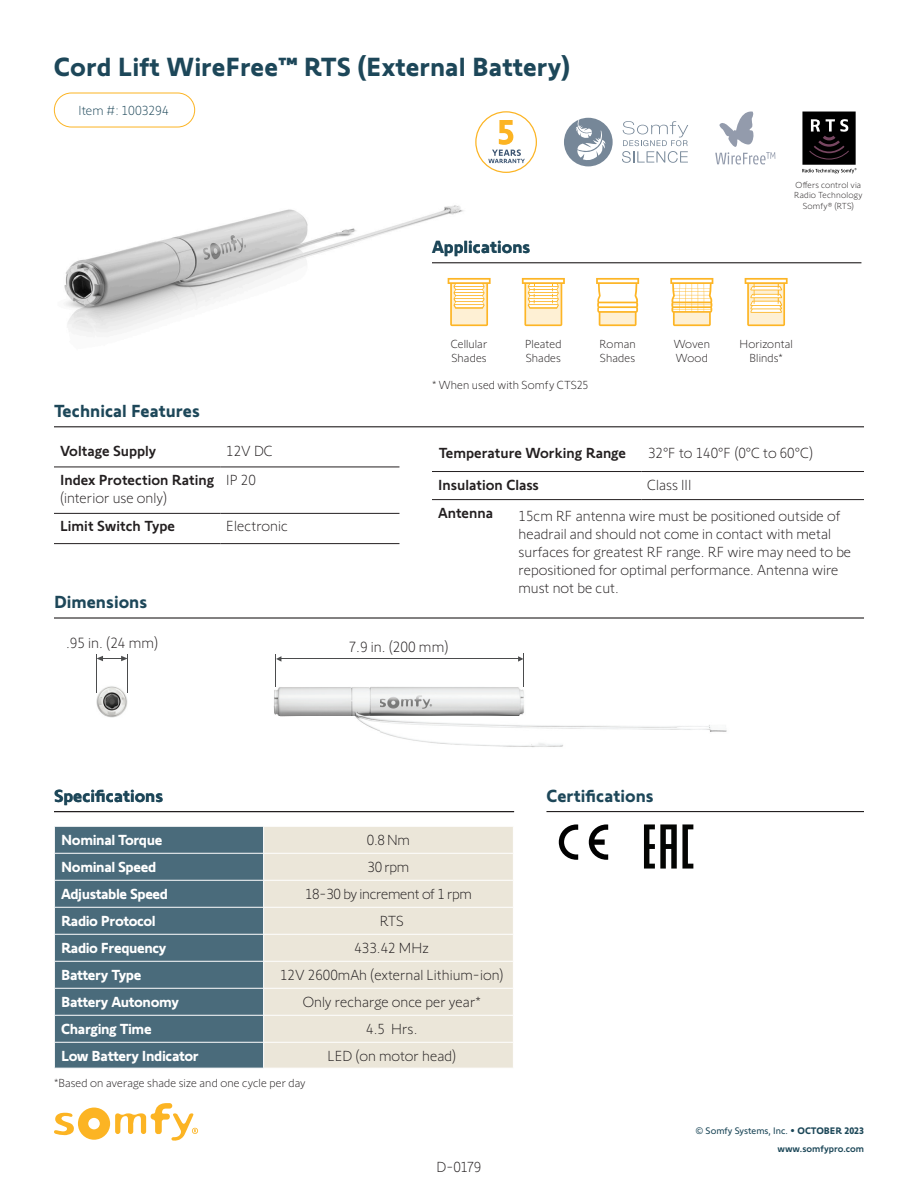
<style>
.page{position:relative;width:918px;height:1188px;background:#fff}
.page>*{position:absolute;margin:0;border:0;box-sizing:border-box;transform-origin:0 0}
.t1{font:700 27px "Somfy Sans";color:#1d4759}
.t2{font:700 18px "Somfy Sans";color:#1d4759}
.t3{font:300 15.15px "Somfy Sans";color:#231f20}
.Page_descriptions{font:300 15px/18px "Somfy Sans";color:#231f20}
.Page_descriptions-2{font:700 15px "Somfy Sans";letter-spacing:-.025em;color:#fff}
.Page_descriptions-3{font:500 15px "Somfy Sans";color:#231f20}
.Page_descriptions-4{font:300 15px "Somfy Sans";letter-spacing:-.025em;color:#231f20}
.TOC_listings{font:300 15px "Somfy Sans";color:#231f20}
.t4{font:300 13.5px "Somfy Sans";color:#1d4759}
.t5{font:300 12px/14.4px "Somfy Sans";letter-spacing:.005em;color:#231f20}
.t6{font:9.75px/18px "Somfy Sans";color:#1c4758;text-align:right}
.t7{font:300 9px/10.8px "Somfy Sans";letter-spacing:.015em;color:#231f20;text-align:center}
.s1{font-weight:700}
.s2{font-weight:500}
</style>
<div class="page">
<svg style="left:54px;top:1103px;width:144px;height:38px"></svg>
<img style="left:64px;top:205px;width:411px;height:129px">
<hr style="left:432px;top:262px;width:429px;height:1px;background:#231f20">
<img style="left:273px;top:687px;width:454px;height:60px">
<img style="left:96px;top:686px;width:32px;height:31px">
<hr style="left:523px;top:653px;width:1px;height:34px;background:#4b4c4d">
<svg style="left:518px;top:656px;width:5px;height:6px"></svg>
<hr style="left:279px;top:659px;width:239px;height:1px;background:#4b4c4d">
<svg style="left:276px;top:656px;width:5px;height:6px"></svg>
<hr style="left:275px;top:655px;width:1px;height:32px;background:#4b4c4d">
<hr style="left:96px;top:654px;width:1px;height:39px;background:#4b4c4d">
<hr style="left:128px;top:654px;width:1px;height:39px;background:#4b4c4d">
<svg style="left:97px;top:656px;width:31px;height:5px"></svg>
<hr style="left:54px;top:617px;width:810px;height:2px;background:#231f20">
<hr style="left:54px;top:426px;width:810px;height:1px;background:#231f20">
<div style="left:54px;top:93px;width:141px;height:34px;border:1px solid #fcb423;border-radius:17px"></div>
<svg style="left:448px;top:278px;width:43px;height:48px"></svg>
<svg style="left:522px;top:278px;width:43px;height:48px"></svg>
<svg style="left:596px;top:278px;width:43px;height:48px"></svg>
<svg style="left:670px;top:278px;width:43px;height:48px"></svg>
<svg style="left:745px;top:278px;width:43px;height:48px"></svg>
<hr style="left:54px;top:467px;width:166px;height:1px;background:#231f20">
<hr style="left:220px;top:467px;width:179px;height:1px;background:#231f20">
<hr style="left:54px;top:513px;width:166px;height:1px;background:#231f20">
<hr style="left:220px;top:513px;width:179px;height:1px;background:#231f20">
<hr style="left:54px;top:543px;width:166px;height:1px;background:#231f20">
<hr style="left:220px;top:543px;width:179px;height:1px;background:#231f20">
<hr style="left:432px;top:471px;width:209px;height:1px;background:#231f20">
<hr style="left:641px;top:471px;width:223px;height:1px;background:#231f20">
<hr style="left:432px;top:499px;width:209px;height:1px;background:#231f20">
<hr style="left:641px;top:499px;width:223px;height:1px;background:#231f20">
<div style="left:564px;top:118px;width:49px;height:48px;background:#768798;border-radius:50%"></div>
<svg style="left:576px;top:119px;width:29px;height:43px"></svg>
<svg style="left:622px;top:121px;width:66px;height:42px"></svg>
<svg style="left:475px;top:111px;width:62px;height:62px"></svg>
<div style="left:802px;top:112px;width:54px;height:53px;background:#000"></div>
<svg style="left:809px;top:119px;width:40px;height:41px"></svg>
<svg style="left:802px;top:168px;width:54px;height:5px"></svg>
<svg style="left:715px;top:112px;width:60px;height:53px"></svg>
<hr style="left:546px;top:811px;width:318px;height:1px;background:#231f20">
<svg style="left:644px;top:824px;width:49px;height:45px"></svg>
<svg style="left:559px;top:824px;width:49px;height:36px"></svg>
<div style="left:55px;top:827px;width:208px;height:241px;background:#4a6b7b"></div>
<div style="left:264px;top:827px;width:249px;height:241px;background:#ebe6d9"></div>
<hr style="left:54px;top:853px;width:210px;height:1px;background:#fff">
<hr style="left:54px;top:880px;width:210px;height:1px;background:#fff">
<hr style="left:54px;top:907px;width:210px;height:1px;background:#fff">
<hr style="left:54px;top:934px;width:210px;height:1px;background:#fff">
<hr style="left:54px;top:961px;width:210px;height:1px;background:#fff">
<hr style="left:54px;top:988px;width:210px;height:1px;background:#fff">
<hr style="left:54px;top:1015px;width:210px;height:1px;background:#fff">
<hr style="left:54px;top:1042px;width:210px;height:1px;background:#fff">
<svg style="left:54px;top:827px;width:1px;height:241px"></svg>
<svg style="left:263px;top:852px;width:1px;height:216px"></svg>
<hr style="left:264px;top:853px;width:250px;height:1px;background:#fff">
<hr style="left:264px;top:880px;width:250px;height:1px;background:#fff">
<hr style="left:264px;top:907px;width:250px;height:1px;background:#fff">
<hr style="left:264px;top:934px;width:250px;height:1px;background:#fff">
<hr style="left:264px;top:961px;width:250px;height:1px;background:#fff">
<hr style="left:264px;top:988px;width:250px;height:1px;background:#fff">
<hr style="left:264px;top:1015px;width:250px;height:1px;background:#fff">
<hr style="left:264px;top:1042px;width:250px;height:1px;background:#fff">
<hr style="left:54px;top:811px;width:460px;height:1px;background:#231f20">
<p class="t1" style="left:54px;top:44px;width:518px">Cord Lift WireFree™ RTS (External Battery)</p>
<p class="t4" style="left:79px;top:101px;width:92px">Item #: 1003294</p>
<p class="t2" style="left:54px;top:396px;width:147px">Technical Features</p>
<p class="Page_descriptions-3" style="left:60px;top:439px;width:98px">Voltage Supply</p>
<p class="Page_descriptions" style="left:226px;top:441px;width:48px">12V DC</p>
<p class="Page_descriptions-3" style="left:60px;top:468px;width:156px">Index Protection Rating</p>
<p class="Page_descriptions" style="left:60px;top:487px;width:109px">(interior use only)</p>
<p class="Page_descriptions" style="left:226px;top:469px;width:31px">IP 20</p>
<p class="Page_descriptions-3" style="left:60px;top:514px;width:117px">Limit Switch Type</p>
<p class="Page_descriptions" style="left:226px;top:516px;width:63px">Electronic</p>
<p class="t2" style="left:54px;top:587px;width:95px">Dimensions</p>
<p class="t3" style="left:66px;top:632px;width:94px">.95 in. (24 mm)</p>
<p class="t2" style="left:54px;top:781px;width:111px">Specifications</p>
<p class="t2" style="left:432px;top:232px;width:100px">Applications</p>
<p class="t7" style="left:794px;top:178px;width:70px">Offers control via<br>Radio Technology<br>Somfy® (RTS)</p>
<p class="t5" style="left:451px;top:335px;width:38px">Cellular<br>Shades</p>
<p class="t5" style="left:525px;top:335px;width:38px">Pleated<br>Shades</p>
<p class="t5" style="left:600px;top:335px;width:38px">Roman<br>Shades</p>
<p class="t5" style="left:674px;top:335px;width:38px">Woven<br>Wood</p>
<p class="t5" style="left:739px;top:335px;width:55px;text-align:center">Horizontal<br>Blinds*</p>
<p class="t5" style="left:432px;top:377px;width:158px">* When used with Somfy CTS25</p>
<p class="Page_descriptions-3" style="left:439px;top:441px;width:189px">Temperature Working Range</p>
<p class="Page_descriptions" style="left:648px;top:442px;width:167px">32°F to 140°F (0°C to 60°C)</p>
<p class="Page_descriptions-3" style="left:438px;top:472px;width:103px">Insulation Class</p>
<p class="Page_descriptions" style="left:647px;top:474px;width:46px">Class III</p>
<p class="Page_descriptions-3" style="left:438px;top:501px;width:57px">Antenna</p>
<p class="Page_descriptions" style="left:519px;top:505px;width:334px">15cm RF antenna wire must be positioned outside of headrail and should not come in contact with metal surfaces for greatest RF range. RF wire may need to be repositioned for optimal performance. Antenna wire must not be cut.</p>
<p class="t3" style="left:349px;top:636px;width:101px">7.9 in. (200 mm)</p>
<p class="t2" style="left:546px;top:781px;width:109px">Certifications</p>
<p class="Page_descriptions-2" style="left:61px;top:828px;width:103px">Nominal Torque</p>
<p class="Page_descriptions" style="left:367px;top:830px;width:45px">0.8 Nm</p>
<p class="Page_descriptions-2" style="left:61px;top:855px;width:97px">Nominal Speed</p>
<p class="Page_descriptions" style="left:368px;top:857px;width:43px">30 rpm</p>
<p class="Page_descriptions-2" style="left:61px;top:882px;width:108px">Adjustable Speed</p>
<p class="Page_descriptions-4" style="left:305px;top:883px;width:168px">18-30 by increment of 1 rpm</p>
<p class="Page_descriptions-2" style="left:61px;top:909px;width:96px">Radio Protocol</p>
<p class="Page_descriptions" style="left:380px;top:911px;width:25px">RTS</p>
<p class="Page_descriptions-2" style="left:61px;top:936px;width:107px">Radio Frequency</p>
<p class="Page_descriptions" style="left:354px;top:938px;width:76px">433.42 MHz</p>
<p class="Page_descriptions-2" style="left:61px;top:963px;width:82px">Battery Type</p>
<p class="Page_descriptions" style="left:280px;top:965px;width:225px">12V 2600mAh (external Lithium-ion)</p>
<p class="Page_descriptions-2" style="left:61px;top:990px;width:119px">Battery Autonomy</p>
<p class="Page_descriptions" style="left:303px;top:992px;width:180px">Only recharge once per year*</p>
<p class="Page_descriptions-2" style="left:61px;top:1017px;width:92px">Charging Time</p>
<p class="Page_descriptions" style="left:366px;top:1019px;width:53px">4.5 Hrs.</p>
<p class="Page_descriptions-2" style="left:61px;top:1044px;width:139px">Low Battery Indicator</p>
<p class="Page_descriptions" style="left:327px;top:1046px;width:130px">LED (on motor head)</p>
<p class="t5" style="left:54px;top:1074px;width:253px">*Based on average shade size and one cycle per day</p>
<p class="TOC_listings" style="left:437px;top:1156px;width:46px">D-0179</p>
<p class="t6" style="left:695px;top:1121px;width:170px">© Somfy Systems, Inc. <span class="s1">• OCTOBER 2023 </span><span class="s2">www.somfypro.com</span></p>
</div>
